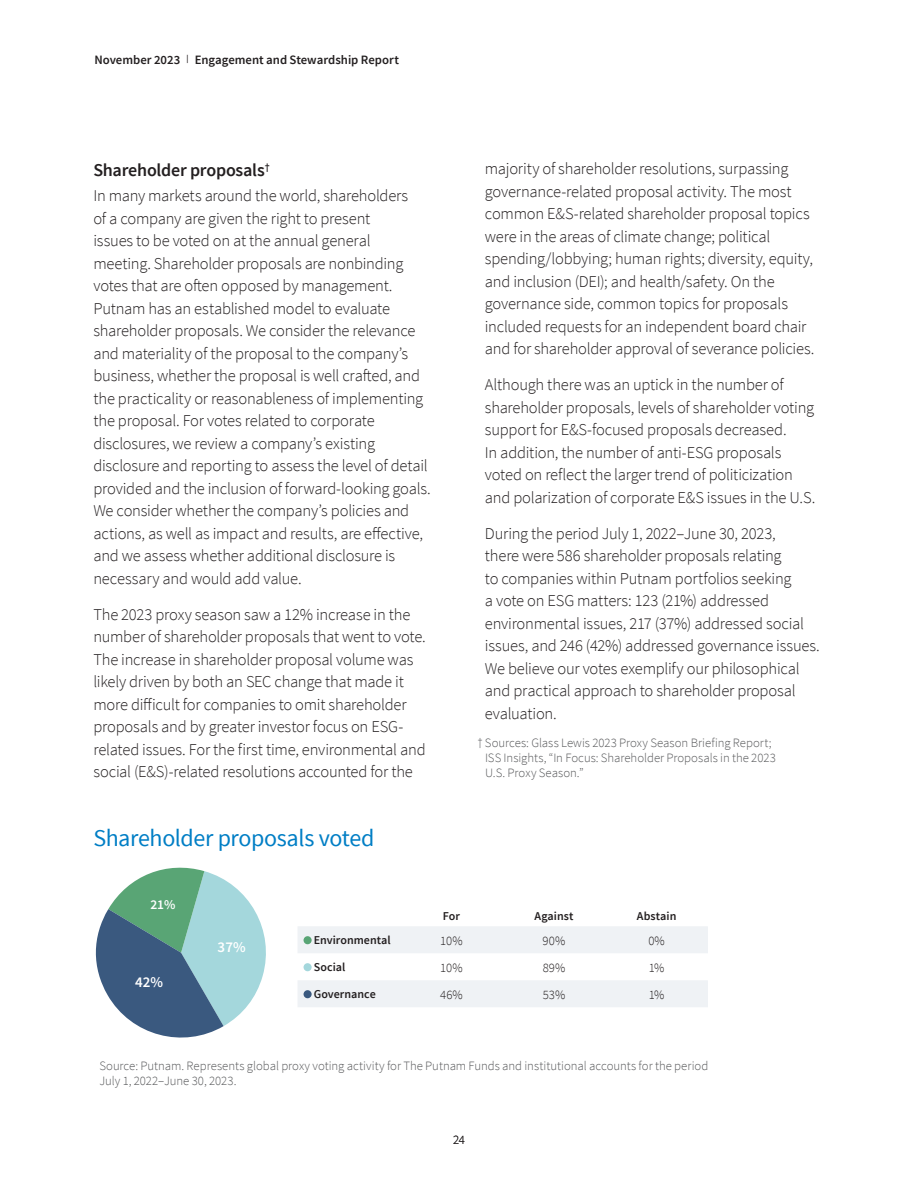
<style>
.page{position:relative;width:918px;height:1188px;background:#fff}
.page>*{position:absolute;margin:0;border:0;box-sizing:border-box;transform-origin:0 0}
.Chart_title{font:24px "Source Sans Pro";letter-spacing:-.015em;color:#007ec5}
.Subhead{font:600 18px "Source Sans Pro";letter-spacing:-.015em;color:#231f20}
.Body{font:300 16.5px/22.5px "Source Sans Pro";letter-spacing:-.015em;color:#231f20}
.t1{font:600 15px "Source Sans Pro";color:#fff}
.t2{font:600 13.5px "Source Sans Pro";color:#fff}
.Footnote{font:300 12.75px/15px "Source Sans Pro";color:#57585a}
.Page_header_date{font:600 12.75px "Source Sans Pro";color:#231f20}
.Table_text{font:300 12.75px "Source Sans Pro";letter-spacing:.005em;color:#231f20}
.Table_head{font:600 12px "Source Sans Pro";color:#231f20}
</style>
<div class="page">
<svg style="left:96px;top:868px;width:170px;height:170px"></svg>
<svg style="left:298px;top:926px;width:410px;height:81px"></svg>
<div style="left:304px;top:936px;width:8px;height:8px;background:#59a575;border-radius:50%"></div>
<div style="left:304px;top:963px;width:8px;height:8px;background:#a4d7dc;border-radius:50%"></div>
<div style="left:304px;top:990px;width:8px;height:8px;background:#3a597f;border-radius:50%"></div>
<p class="Page_header_date" style="left:94px;top:51px;width:306px">November 2023 <sup>|</sup> Engagement and Stewardship Report</p>
<p class="Subhead" style="left:93px;top:158px;width:178px">Shareholder proposals<sup>†</sup></p>
<p class="Body" style="left:93px;top:185px;width:339px">In many markets around the world, shareholders<br>of a company are given the right to present<br>issues to be voted on at the annual general meeting. Shareholder proposals are nonbinding votes that are often opposed by management.<br>Putnam has an established model to evaluate shareholder proposals. We consider the relevance and materiality of the proposal to the company’s business, whether the proposal is well crafted, and the practicality or reasonableness of implementing the proposal. For votes related to corporate disclosures, we review a company’s existing disclosure and reporting to assess the level of detail provided and the inclusion of forward-looking goals.<br>We consider whether the company’s policies and actions, as well as impact and results, are effective, and we assess whether additional disclosure is necessary and would add value.</p>
<p class="Body" style="left:93px;top:603px;width:334px">The 2023 proxy season saw a 12% increase in the number of shareholder proposals that went to vote.<br>The increase in shareholder proposal volume was likely driven by both an SEC change that made it more difficult for companies to omit shareholder proposals and by greater investor focus on ESG&shy;related issues. For the first time, environmental and social (E&amp;S)-related resolutions accounted for the</p>
<p class="Chart_title" style="left:93px;top:823px;width:283px">Shareholder proposals voted</p>
<p class="Body" style="left:485px;top:158px;width:331px">majority of shareholder resolutions, surpassing governance-related proposal activity. The most common E&amp;S-related shareholder proposal topics were in the areas of climate change; political spending/lobbying; human rights; diversity, equity, and inclusion (DEI); and health/safety. On the governance side, common topics for proposals included requests for an independent board chair and for shareholder approval of severance policies.</p>
<p class="Body" style="left:485px;top:374px;width:332px">Although there was an uptick in the number of shareholder proposals, levels of shareholder voting support for E&amp;S-focused proposals decreased.<br>In addition, the number of anti-ESG proposals voted on reflect the larger trend of politicization and polarization of corporate E&amp;S issues in the U.S.</p>
<p class="Body" style="left:485px;top:522px;width:336px">During the period July 1, 2022–June 30, 2023,<br>there were 586 shareholder proposals relating<br>to companies within Putnam portfolios seeking<br>a vote on ESG matters: 123 (21%) addressed environmental issues, 217 (37%) addressed social issues, and 246 (42%) addressed governance issues.<br>We believe our votes exemplify our philosophical and practical approach to shareholder proposal evaluation.</p>
<p class="Footnote" style="left:485px;top:736px;width:292px;text-indent:-8px">† Sources: Glass Lewis 2023 Proxy Season Briefing Report;<br>ISS Insights, “In Focus: Shareholder Proposals in the 2023<br>U.S. Proxy Season.”</p>
<p class="t2" style="left:150px;top:895px;width:27px">21%</p>
<p class="Table_head" style="left:443px;top:909px;width:19px">For</p>
<p class="Table_head" style="left:535px;top:909px;width:40px">Against</p>
<p class="Table_head" style="left:637px;top:909px;width:41px">Abstain</p>
<p class="t1" style="left:135px;top:972px;width:29px">42%</p>
<p class="t1" style="left:218px;top:937px;width:29px">37%</p>
<p class="Table_head" style="left:314px;top:933px;width:78px">Environmental</p>
<p class="Table_text" style="left:440px;top:933px;width:24px">10%</p>
<p class="Table_text" style="left:543px;top:933px;width:24px">90%</p>
<p class="Table_text" style="left:648px;top:933px;width:18px">0%</p>
<p class="Table_head" style="left:314px;top:960px;width:33px">Social</p>
<p class="Table_text" style="left:440px;top:960px;width:24px">10%</p>
<p class="Table_text" style="left:543px;top:960px;width:24px">89%</p>
<p class="Table_text" style="left:649px;top:960px;width:17px">1%</p>
<p class="Table_head" style="left:314px;top:987px;width:63px">Governance</p>
<p class="Table_text" style="left:440px;top:987px;width:24px">46%</p>
<p class="Table_text" style="left:543px;top:987px;width:24px">53%</p>
<p class="Table_text" style="left:649px;top:987px;width:17px">1%</p>
<p class="Footnote" style="left:99px;top:1059px;width:611px">Source: Putnam. Represents global proxy voting activity for The Putnam Funds and institutional accounts for the period<br>July 1, 2022–June 30, 2023.</p>
<p class="Table_text" style="left:453px;top:1132px;width:13px">24</p>
</div>
